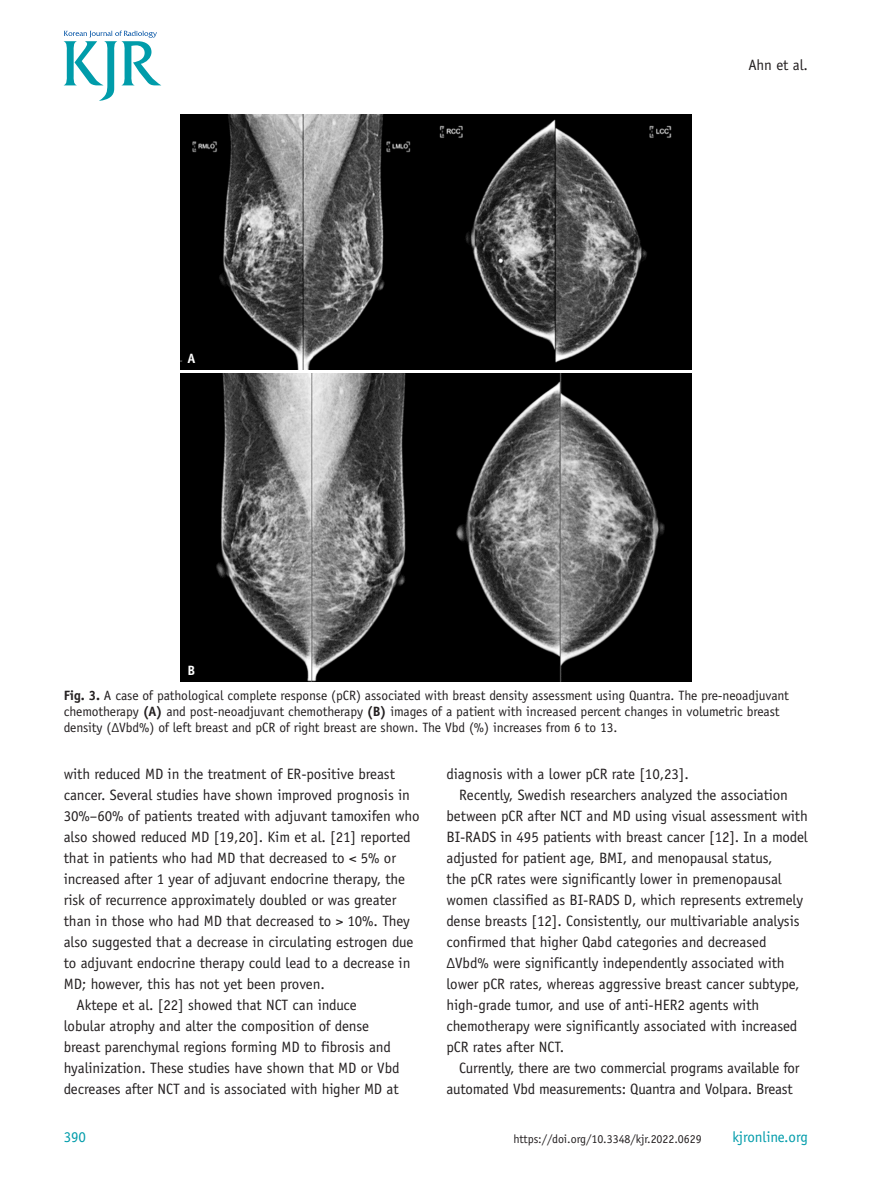
<style>
.page{position:relative;width:893px;height:1191px;background:#fff}
.page>*{position:absolute;margin:0;border:0;box-sizing:border-box;transform-origin:0 0}
.본문{font:15px/21px "Officina Sans Std";letter-spacing:-.005em;color:#231f20}
.t1{font:15px "Officina Sans Std";letter-spacing:-.005em;color:#009caa}
.그림제목{font:13.5px/16.2px "Officina Sans Std";letter-spacing:-.005em;color:#231f20}
.t2{font:700 13.5px "Officina Sans Std";color:#fff}
.t3{font:12px "Officina Sans Std";letter-spacing:-.005em;color:#231f20}
.s1{font-weight:700}
</style>
<div class="page">
<svg style="left:64px;top:31px;width:97px;height:70px"></svg>
<img style="left:181px;top:115px;width:510px;height:254px">
<img style="left:181px;top:373px;width:510px;height:308px">
<p class="t2" style="left:187px;top:349px;width:10px">A</p>
<p class="t2" style="left:187px;top:662px;width:9px">B</p>
<p class="본문" style="left:748px;top:54px;width:61px">Ahn et al.</p>
<p class="그림제목" style="left:64px;top:687px;width:727px"><span class="s1">Fig. 3.</span> A case of pathological complete response (pCR) associated with breast density assessment using Quantra. The pre-neoadjuvant chemotherapy <span class="s1">(A)</span> and post-neoadjuvant chemotherapy <span class="s1">(B)</span> images of a patient with increased percent changes in volumetric breast density (ΔVbd%) of left breast and pCR of right breast are shown. The Vbd (%) increases from 6 to 13.</p>
<p class="본문" style="left:64px;top:763px;width:357px">with reduced MD in the treatment of ER-positive breast cancer. Several studies have shown improved prognosis in 30%–60% of patients treated with adjuvant tamoxifen who also showed reduced MD [19,20]. Kim et al. [21] reported that in patients who had MD that decreased to &lt; 5% or increased after 1 year of adjuvant endocrine therapy, the risk of recurrence approximately doubled or was greater than in those who had MD that decreased to &gt; 10%. They also suggested that a decrease in circulating estrogen due to adjuvant endocrine therapy could lead to a decrease in MD; however, this has not yet been proven.</p>
<p class="본문" style="left:64px;top:994px;width:337px;text-indent:13px">Aktepe et al. [22] showed that NCT can induce lobular atrophy and alter the composition of dense breast parenchymal regions forming MD to fibrosis and hyalinization. These studies have shown that MD or Vbd decreases after NCT and is associated with higher MD at</p>
<p class="t1" style="left:64px;top:1128px;width:24px">390</p>
<p class="본문" style="left:446px;top:763px;width:244px">diagnosis with a lower pCR rate [10,23].</p>
<p class="본문" style="left:446px;top:784px;width:363px;text-indent:13px">Recently, Swedish researchers analyzed the association between pCR after NCT and MD using visual assessment with BI-RADS in 495 patients with breast cancer [12]. In a model adjusted for patient age, BMI, and menopausal status,<br>the pCR rates were significantly lower in premenopausal women classified as BI-RADS D, which represents extremely dense breasts [12]. Consistently, our multivariable analysis confirmed that higher Qabd categories and decreased ΔVbd% were significantly independently associated with lower pCR rates, whereas aggressive breast cancer subtype, high-grade tumor, and use of anti-HER2 agents with chemotherapy were significantly associated with increased pCR rates after NCT.</p>
<p class="본문" style="left:446px;top:1057px;width:355px;text-indent:13px">Currently, there are two commercial programs available for automated Vbd measurements: Quantra and Volpara. Breast</p>
<p class="t3" style="left:513px;top:1132px;width:190px">https://doi.org/10.3348/kjr.2022.0629</p>
<p class="t1" style="left:732px;top:1128px;width:77px">kjronline.org</p>
</div>
